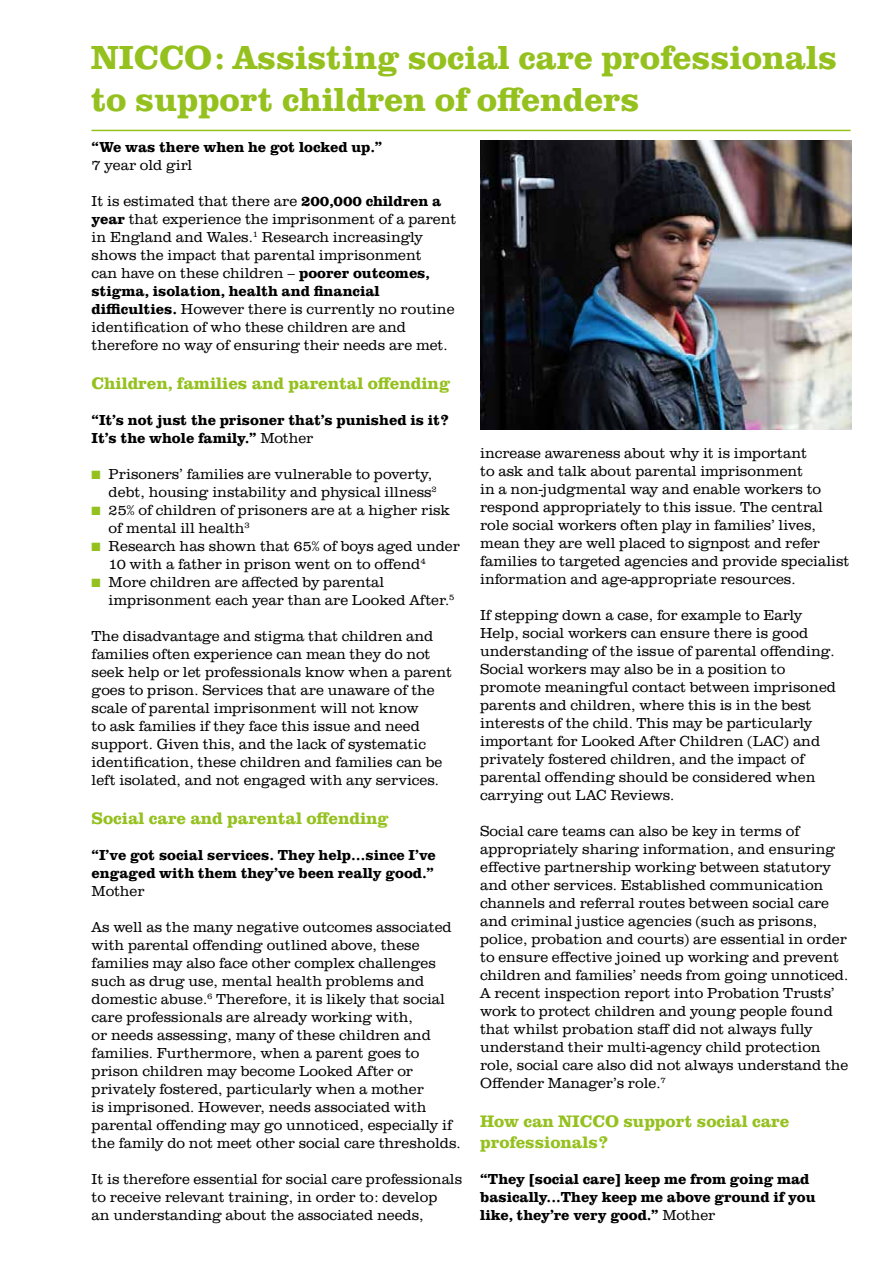
<style>
.page{position:relative;width:893px;height:1263px;background:#fff}
.page>*{position:absolute;margin:0;border:0;box-sizing:border-box;transform-origin:0 0}
.t1{font:700 34.5px/42px "URW Clarendon TOT";color:#95c11f}
.t2{font:700 17.25px/21px "URW Clarendon TOT";color:#95c11f}
.t3{font:300 15px/18px "URW Clarendon TOT";color:#000}
.t4{font:700 15px/18px "URW Clarendon TOT";color:#000}
.s1{font-weight:700}
.s2{font-weight:300}
.s3{color:#95c11f}
</style>
<div class="page">
<hr style="left:92px;top:130px;width:758px;height:1px;background:#95c11f">
<img style="left:480px;top:140px;width:371px;height:289px">
<h1 class="t1" style="left:91px;top:37px;width:748px">NICCO: Assisting social care professionals to support children of offenders</h1>
<p class="t4" style="left:92px;top:138px;width:292px">“We was there when he got locked up.”</p>
<p class="t3" style="left:92px;top:156px;width:102px">7 year old girl</p>
<p class="t3" style="left:92px;top:192px;width:366px">It is estimated that there are <span class="s1">200,000 children a year</span> that experience the imprisonment of a parent in England and Wales.<sup>1</sup> Research increasingly shows the impact that parental imprisonment<br>can have on these children – <span class="s1">poorer outcomes, stigma, isolation, health and financial difficulties.</span> However there is currently no routine identification of who these children are and therefore no way of ensuring their needs are met.</p>
<p class="t2" style="left:92px;top:373px;width:360px">Children, families and parental offending</p>
<p class="t4" style="left:92px;top:411px;width:358px">“It’s not just the prisoner that’s punished is it?<br>It’s the whole family.” <span class="s2">Mother</span></p>
<p class="t3" style="left:109px;top:465px;width:330px;text-indent:-17px"><span class="s3">■</span> Prisoners’ families are vulnerable to poverty, debt, housing instability and physical illness<sup>2</sup></p>
<p class="t3" style="left:109px;top:501px;width:343px;text-indent:-17px"><span class="s3">■</span> 25% of children of prisoners are at a higher risk of mental ill health<sup>3</sup></p>
<p class="t3" style="left:109px;top:537px;width:353px;text-indent:-17px"><span class="s3">■</span> Research has shown that 65% of boys aged under<br>10 with a father in prison went on to offend<sup>4</sup></p>
<p class="t3" style="left:109px;top:573px;width:347px;text-indent:-17px"><span class="s3">■</span> More children are affected by parental imprisonment each year than are Looked After.<sup>5</sup></p>
<p class="t3" style="left:92px;top:627px;width:362px">The disadvantage and stigma that children and families often experience can mean they do not seek help or let professionals know when a parent goes to prison. Services that are unaware of the scale of parental imprisonment will not know<br>to ask families if they face this issue and need support. Given this, and the lack of systematic identification, these children and families can be left isolated, and not engaged with any services.</p>
<p class="t2" style="left:92px;top:808px;width:299px">Social care and parental offending</p>
<p class="t4" style="left:92px;top:846px;width:346px">“I’ve got social services. They help…since I’ve engaged with them they’ve been really good.”</p>
<p class="t3" style="left:92px;top:882px;width:55px">Mother</p>
<p class="t3" style="left:92px;top:918px;width:371px">As well as the many negative outcomes associated with parental offending outlined above, these families may also face other complex challenges such as drug use, mental health problems and domestic abuse.<sup>6</sup> Therefore, it is likely that social care professionals are already working with,<br>or needs assessing, many of these children and families. Furthermore, when a parent goes to prison children may become Looked After or privately fostered, particularly when a mother<br>is imprisoned. However, needs associated with parental offending may go unnoticed, especially if the family do not meet other social care thresholds.</p>
<p class="t3" style="left:92px;top:1170px;width:372px">It is therefore essential for social care professionals to receive relevant training, in order to: develop<br>an understanding about the associated needs,</p>
<p class="t3" style="left:480px;top:444px;width:371px">increase awareness about why it is important<br>to ask and talk about parental imprisonment<br>in a non-judgmental way and enable workers to respond appropriately to this issue. The central role social workers often play in families’ lives, mean they are well placed to signpost and refer families to targeted agencies and provide specialist information and age-appropriate resources.</p>
<p class="t3" style="left:480px;top:606px;width:357px">If stepping down a case, for example to Early Help, social workers can ensure there is good understanding of the issue of parental offending.<br>Social workers may also be in a position to promote meaningful contact between imprisoned parents and children, where this is in the best interests of the child. This may be particularly important for Looked After Children (LAC) and privately fostered children, and the impact of parental offending should be considered when carrying out LAC Reviews.</p>
<p class="t3" style="left:480px;top:822px;width:370px">Social care teams can also be key in terms of appropriately sharing information, and ensuring effective partnership working between statutory and other services. Established communication channels and referral routes between social care and criminal justice agencies (such as prisons, police, probation and courts) are essential in order to ensure effective joined up working and prevent children and families’ needs from going unnoticed.<br>A recent inspection report into Probation Trusts’ work to protect children and young people found that whilst probation staff did not always fully understand their multi-agency child protection role, social care also did not always understand the Offender Manager’s role.<sup>7</sup></p>
<p class="t2" style="left:480px;top:1110px;width:311px">How can NICCO support social care professionals?</p>
<p class="t4" style="left:480px;top:1170px;width:337px">“They [social care] keep me from going mad basically...They keep me above ground if you like, they’re very good.” <span class="s2">Mother</span></p>
</div>
